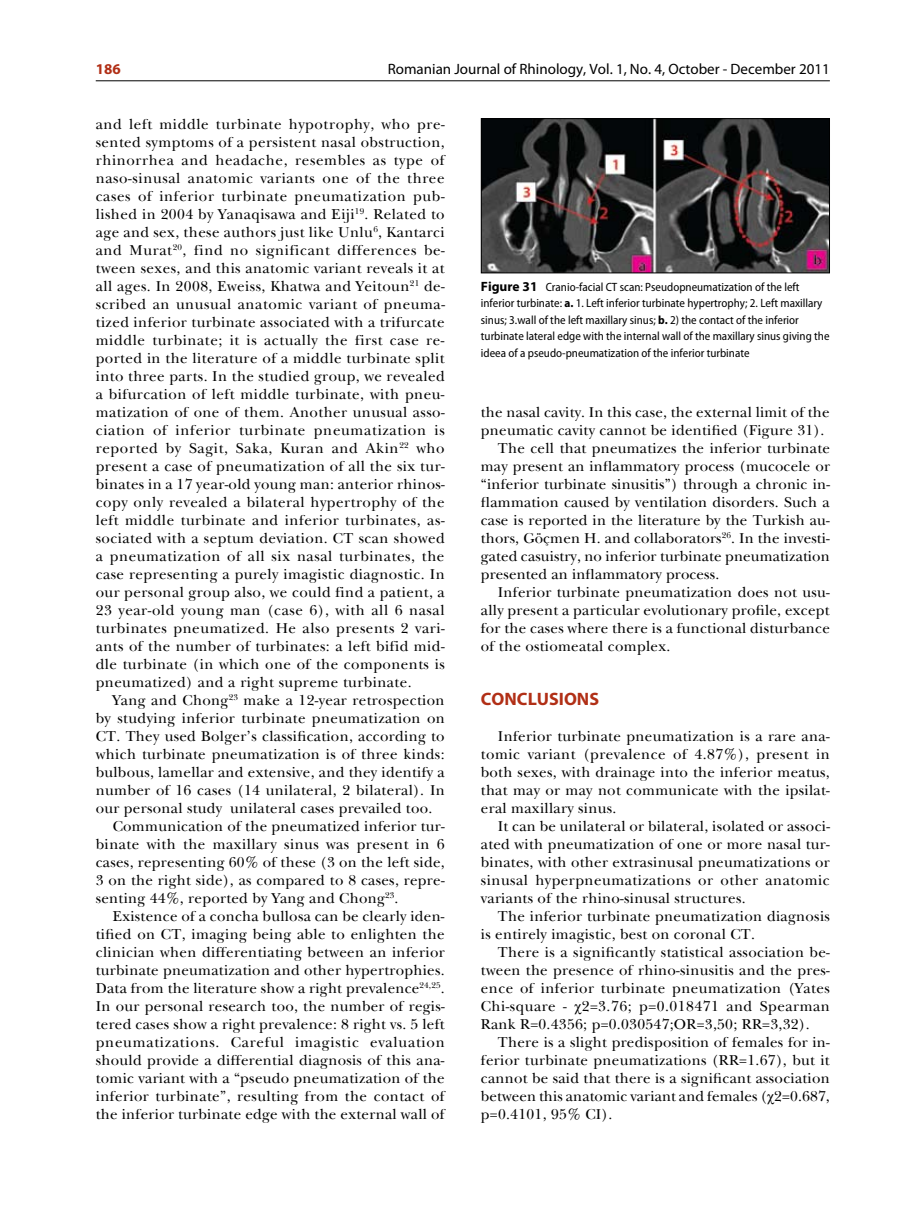
<style>
.page{position:relative;width:915px;height:1212px;background:#fff}
.page>*{position:absolute;margin:0;border:0;box-sizing:border-box;transform-origin:0 0}
.t1{font:700 18px "Myriad Pro";color:#b12f16}
.t2{font:15px/18px "Baskerville Std RO";letter-spacing:.02em;color:#000;text-align:justify}
.t3{font:15px "Myriad Pro";color:#000}
.t4{font:15px "Baskerville Std RO";letter-spacing:.05em;color:#000}
.t5{font:700 15px "Myriad Pro";color:#b12f16}
.t6{font:semi-condensed 12px/16.5px "Myriad Pro";color:#000}
.s1{font-weight:700;font-stretch:normal;font-size:13.5px}
.s2{font-weight:700}
.s3{font-family:"Times New Roman"}
</style>
<div class="page">
<hr style="left:96px;top:80px;width:733px;height:1px;background:#000">
<img style="left:482px;top:120px;width:345px;height:151px">
<div style="left:480px;top:118px;width:349px;height:155px;border:1px solid #000"></div>
<p class="t5" style="left:96px;top:61px;width:26px">186</p>
<p class="t3" style="left:387px;top:61px;width:443px">Romanian Journal of Rhinology, Vol. 1, No. 4, October - December 2011</p>
<p class="t2" style="left:96px;top:116px;width:350px">and left middle turbinate hypotrophy, who pre&shy;sented symptoms of a persistent nasal obstruction, rhinorrhea and headache, resembles as type of naso-sinusal anatomic variants one of the three cases of inferior turbinate pneumatization pub&shy;lished in 2004 by Yanaqisawa and Eiji<sup>19</sup>. Related to age and sex, these authors just like Unlu<sup>6</sup>, Kantarci and Murat<sup>20</sup>, find no significant differences be&shy;tween sexes, and this anatomic variant reveals it at all ages. In 2008, Eweiss, Khatwa and Yeitoun<sup>21</sup> de&shy;scribed an unusual anatomic variant of pneuma&shy;tized inferior turbinate associated with a trifurcate middle turbinate; it is actually the first case re&shy;ported in the literature of a middle turbinate split into three parts. In the studied group, we revealed a bifurcation of left middle turbinate, with pneu&shy;matization of one of them. Another unusual asso&shy;ciation of inferior turbinate pneumatization is reported by Sagit, Saka, Kuran and Akin<sup>22</sup> who present a case of pneumatization of all the six tur&shy;binates in a 17 year-old young man: anterior rhinos&shy;copy only revealed a bilateral hypertrophy of the left middle turbinate and inferior turbinates, as&shy;sociated with a septum deviation. CT scan showed a pneumatization of all six nasal turbinates, the case representing a purely imagistic diagnostic. In our personal group also, we could find a patient, a 23 year-old young man (case 6), with all 6 nasal turbinates pneumatized. He also presents 2 vari&shy;ants of the number of turbinates: a left bifid mid&shy;dle turbinate (in which one of the components is pneumatized) and a right supreme turbinate.</p>
<p class="t2" style="left:113px;top:692px;width:333px">Yang and Chong<sup>23</sup> make a 12-year retrospection</p>
<p class="t2" style="left:96px;top:710px;width:350px">by studying inferior turbinate pneumatization on</p>
<p class="t2" style="left:96px;top:728px;width:350px">CT. They used Bolger’s classification, according to</p>
<p class="t2" style="left:96px;top:746px;width:350px">which turbinate pneumatization is of three kinds:</p>
<p class="t2" style="left:96px;top:764px;width:350px">bulbous, lamellar and extensive, and they identify a</p>
<p class="t2" style="left:96px;top:782px;width:350px">number of 16 cases (14 unilateral, 2 bilateral). In</p>
<p class="t2" style="left:96px;top:800px;width:338px">our personal study unilateral cases prevailed too.</p>
<p class="t2" style="left:113px;top:818px;width:333px">Communication of the pneumatized inferior tur-</p>
<p class="t2" style="left:96px;top:836px;width:350px">binate with the maxillary sinus was present in 6</p>
<p class="t2" style="left:96px;top:854px;width:350px">cases, representing 60% of these (3 on the left side,</p>
<p class="t2" style="left:96px;top:872px;width:350px">3 on the right side), as compared to 8 cases, repre-</p>
<p class="t2" style="left:96px;top:890px;width:304px">senting 44%, reported by Yang and Chong<sup>23</sup>.</p>
<p class="t2" style="left:113px;top:908px;width:333px">Existence of a concha bullosa can be clearly iden-</p>
<p class="t2" style="left:96px;top:926px;width:350px">tified on CT, imaging being able to enlighten the</p>
<p class="t2" style="left:96px;top:944px;width:350px">clinician when differentiating between an inferior</p>
<p class="t2" style="left:96px;top:962px;width:350px">turbinate pneumatization and other hypertrophies.</p>
<p class="t2" style="left:96px;top:980px;width:350px">Data from the literature show a right prevalence<sup>24,25</sup>.</p>
<p class="t2" style="left:96px;top:998px;width:350px">In our personal research too, the number of regis-</p>
<p class="t2" style="left:96px;top:1016px;width:350px">tered cases show a right prevalence: 8 right vs. 5 left</p>
<p class="t4" style="left:96px;top:1034px;width:350px">pneumatizations. Careful imagistic evaluation</p>
<p class="t2" style="left:96px;top:1052px;width:350px">should provide a differential diagnosis of this ana-</p>
<p class="t2" style="left:96px;top:1070px;width:350px">tomic variant with a “pseudo pneumatization of the</p>
<p class="t2" style="left:96px;top:1088px;width:350px">inferior turbinate”, resulting from the contact of</p>
<p class="t2" style="left:96px;top:1106px;width:350px">the inferior turbinate edge with the external wall of</p>
<p class="t6" style="left:480px;top:279px;width:350px"><span class="s1">Figure 31</span> Cranio-facial CT scan: Pseudopneumatization of the left inferior turbinate: <span class="s2">a.</span> 1. Left inferior turbinate hypertrophy; 2. Left maxillary sinus; 3.wall of the left maxillary sinus; <span class="s2">b.</span> 2) the contact of the inferior turbinate lateral edge with the internal wall of the maxillary sinus giving the ideea of a pseudo-pneumatization of the inferior turbinate</p>
<p class="t2" style="left:480px;top:404px;width:350px">the nasal cavity. In this case, the external limit of the</p>
<p class="t2" style="left:480px;top:422px;width:345px">pneumatic cavity cannot be identified (Figure 31).</p>
<p class="t2" style="left:497px;top:440px;width:333px">The cell that pneumatizes the inferior turbinate</p>
<p class="t2" style="left:480px;top:458px;width:350px">may present an inflammatory process (mucocele or</p>
<p class="t2" style="left:480px;top:476px;width:350px">“inferior turbinate sinusitis”) through a chronic in-</p>
<p class="t2" style="left:480px;top:494px;width:350px">flammation caused by ventilation disorders. Such a</p>
<p class="t2" style="left:480px;top:512px;width:350px">case is reported in the literature by the Turkish au-</p>
<p class="t2" style="left:480px;top:530px;width:350px">thors, Göçmen H. and collaborators<sup>26</sup>. In the investi-</p>
<p class="t2" style="left:480px;top:548px;width:350px">gated casuistry, no inferior turbinate pneumatization</p>
<p class="t2" style="left:480px;top:566px;width:240px">presented an inflammatory process.</p>
<p class="t2" style="left:497px;top:584px;width:333px">Inferior turbinate pneumatization does not usu-</p>
<p class="t2" style="left:480px;top:602px;width:350px">ally present a particular evolutionary profile, except</p>
<p class="t2" style="left:480px;top:620px;width:350px">for the cases where there is a functional disturbance</p>
<p class="t2" style="left:480px;top:638px;width:191px">of the ostiomeatal complex.</p>
<p class="t1" style="left:480px;top:689px;width:120px">CONCLUSIONS</p>
<p class="t2" style="left:480px;top:728px;width:350px;text-indent:17px">Inferior turbinate pneumatization is a rare ana&shy;tomic variant (prevalence of 4.87%), present in both sexes, with drainage into the inferior meatus, that may or may not communicate with the ipsilat&shy;eral maxillary sinus.</p>
<p class="t2" style="left:480px;top:818px;width:350px;text-indent:17px">It can be unilateral or bilateral, isolated or associ&shy;ated with pneumatization of one or more nasal tur&shy;binates, with other extrasinusal pneumatizations or sinusal hyperpneumatizations or other anatomic variants of the rhino-sinusal structures.</p>
<p class="t2" style="left:480px;top:908px;width:350px;text-indent:17px">The inferior turbinate pneumatization diagnosis is entirely imagistic, best on coronal CT.</p>
<p class="t2" style="left:480px;top:944px;width:350px;text-indent:17px">There is a significantly statistical association be&shy;tween the presence of rhino-sinusitis and the pres&shy;ence of inferior turbinate pneumatization (Yates Chi-square - <span class="s3">χ</span>2=3.76; p=0.018471 and Spearman Rank R=0.4356; p=0.030547;OR=3,50; RR=3,32).</p>
<p class="t2" style="left:480px;top:1034px;width:350px;text-indent:17px">There is a slight predisposition of females for in&shy;ferior turbinate pneumatizations (RR=1.67), but it cannot be said that there is a significant association between this anatomic variant and females (<span class="s3">χ</span>2=0.687, p=0.4101, 95% CI).</p>
</div>
